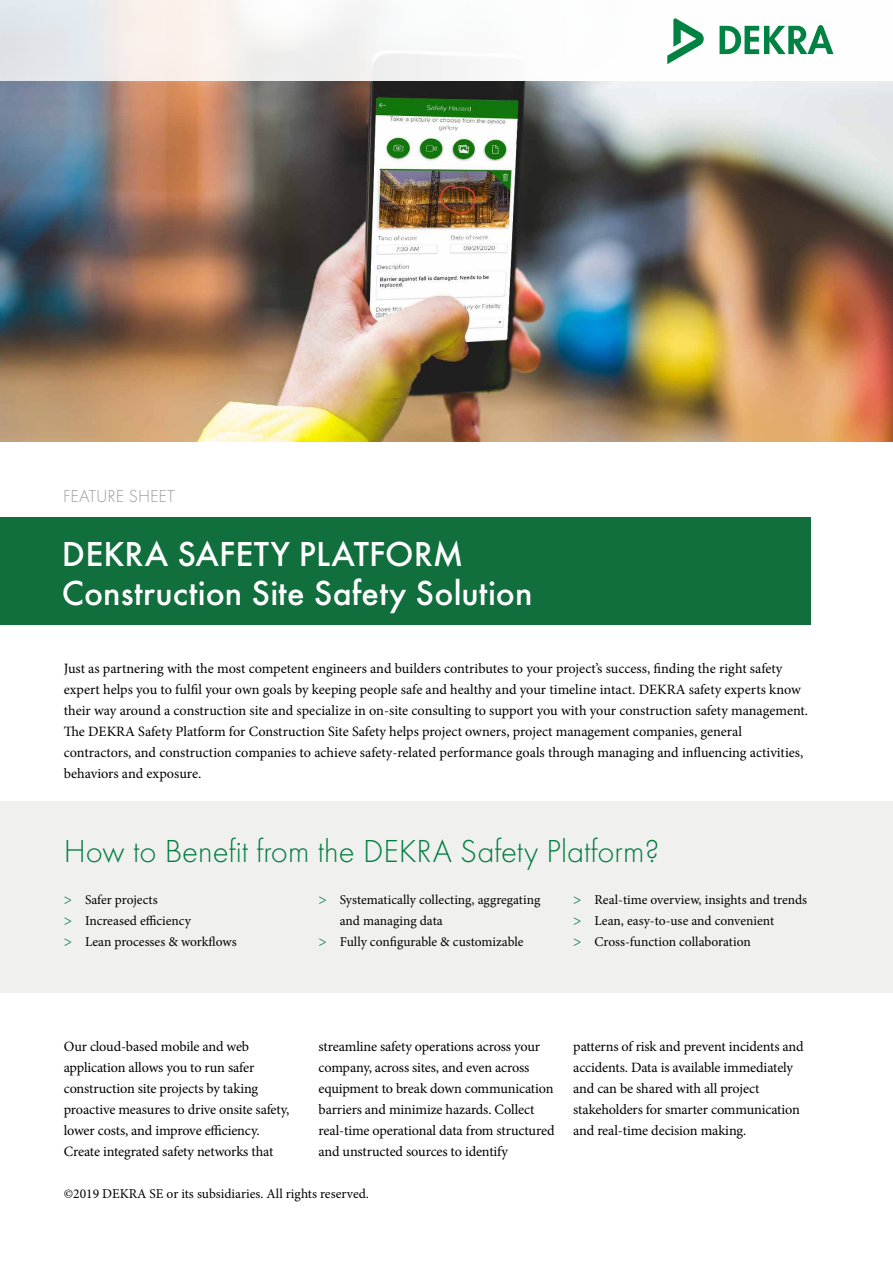
<style>
.page{position:relative;width:893px;height:1263px;background:#fff}
.page>*{position:absolute;margin:0;border:0;box-sizing:border-box;transform-origin:0 0}
.t1{font:500 36px/39px "Futura";color:#fff}
.t2{font:300 33px "Futura";color:#007d40}
.t3{font:300 18px "Futura";color:#9c9d9d}
.t4{font:14.25px/21px "Minion Pro";letter-spacing:-.01em;color:#000}
.t5{font:13.5px/21px "Minion Pro";color:#000}
.s1{font-size:15px;color:#007d40}
</style>
<div class="page">
<div style="left:0;top:801px;width:893px;height:192px;background:#f0f0ef"></div>
<img style="left:0;top:80px;width:893px;height:362px">
<div style="left:0;top:517px;width:810px;height:108px;background:#116e3d"></div>
<div style="left:0;top:0;width:893px;height:80px;background:linear-gradient(to right,#ebeaea,#fff)"></div>
<svg style="left:720px;top:25px;width:113px;height:29px"></svg>
<svg style="left:667px;top:18px;width:37px;height:46px"></svg>
<p class="t3" style="left:63px;top:484px;width:113px">FEATURE SHEET</p>
<h1 class="t1" style="left:62px;top:531px;width:472px">DEKRA SAFETY PLATFORM<br>Construction Site Safety Solution</h1>
<p class="t4" style="left:64px;top:658px;width:746px">Just as partnering with the most competent engineers and builders contributes to your project’s success, finding the right safety expert helps you to fulfil your own goals by keeping people safe and healthy and your timeline intact. DEKRA safety experts know their way around a construction site and specialize in on-site consulting to support you with your construction safety management.<br>The DEKRA Safety Platform for Construction Site Safety helps project owners, project management companies, general contractors, and construction companies to achieve safety-related performance goals through managing and influencing activities, behaviors and exposure.</p>
<h2 class="t2" style="left:64px;top:830px;width:597px">How to Benefit from the DEKRA Safety Platform?</h2>
<p class="t5" style="left:64px;top:889px;width:174px"><span class="s1">&gt;</span> Safer projects<br><span class="s1">&gt;</span> Increased efficiency<br><span class="s1">&gt;</span> Lean processes &amp; workflows</p>
<p class="t5" style="left:319px;top:889px;width:223px"><span class="s1">&gt;</span> Systematically collecting, aggregating</p>
<p class="t5" style="left:340px;top:910px;width:104px">and managing data</p>
<p class="t5" style="left:319px;top:931px;width:207px"><span class="s1">&gt;</span> Fully configurable &amp; customizable</p>
<p class="t5" style="left:573px;top:889px;width:235px"><span class="s1">&gt;</span> Real-time overview, insights and trends <span class="s1">&gt;</span> Lean, easy-to-use and convenient<br><span class="s1">&gt;</span> Cross-function collaboration</p>
<p class="t4" style="left:64px;top:1036px;width:227px">Our cloud-based mobile and web application allows you to run safer construction site projects by taking proactive measures to drive onsite safety, lower costs, and improve efficiency.<br>Create integrated safety networks that</p>
<p class="t4" style="left:319px;top:1036px;width:237px">streamline safety operations across your company, across sites, and even across equipment to break down communication barriers and minimize hazards. Collect real-time operational data from structured and unstructed sources to identify</p>
<p class="t4" style="left:573px;top:1036px;width:232px">patterns of risk and prevent incidents and accidents. Data is available immediately and can be shared with all project stakeholders for smarter communication and real-time decision making.</p>
<p class="t5" style="left:64px;top:1183px;width:307px">©2019 DEKRA SE or its subsidiaries. All rights reserved.</p>
</div>
